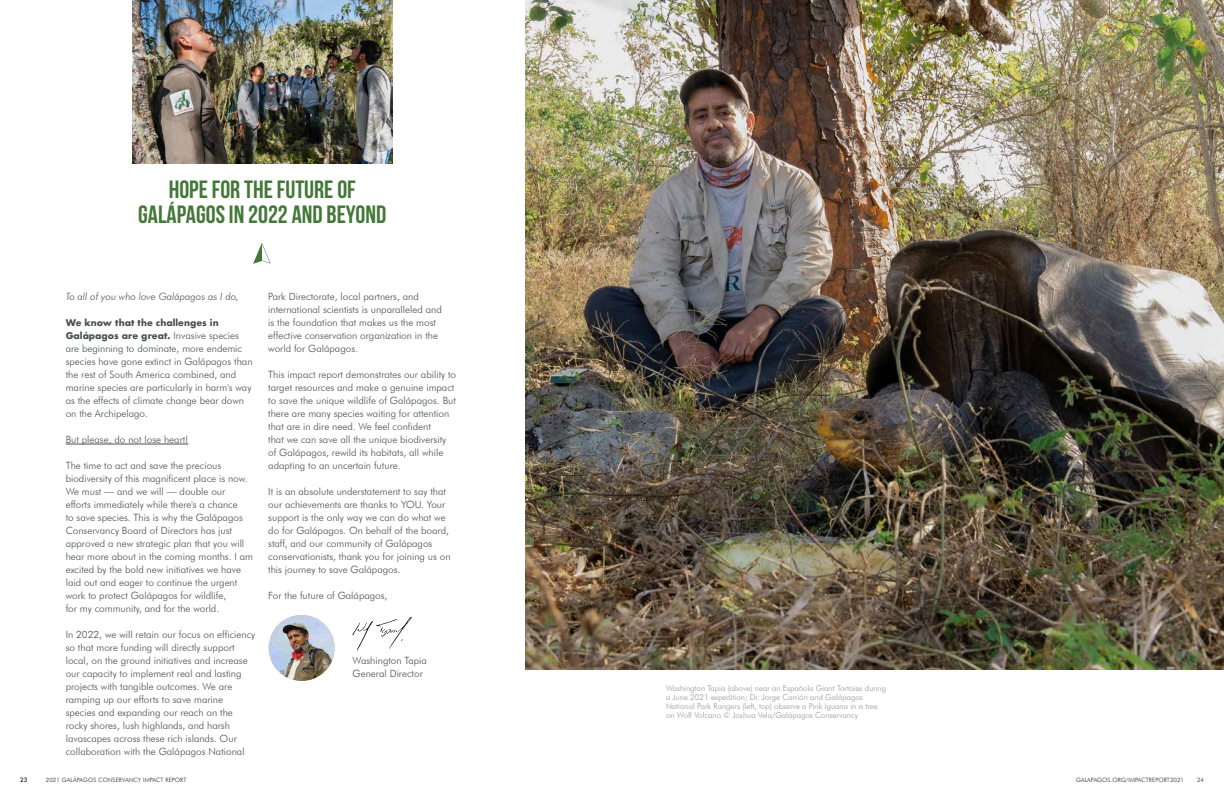
<style>
.page{position:relative;width:1224px;height:792px;background:#fff}
.page>*{position:absolute;margin:0;border:0;box-sizing:border-box;transform-origin:0 0}
.t1{font:700 25px "Bebas Neue";color:#447838}
.t2{font:300 10px/13px "Futura BT";color:#494d51}
.t3{font:italic 300 10px "Futura BT";color:#494d51}
.t4{font:700 9px/13px "Futura";color:#494d51}
.t5{font:300 8px/9px "Futura BT";color:#969696}
.t6{font:300 5.9px "Futura BT";letter-spacing:.02em;color:#231f20}
.t7{font:500 5.9px "Futura";color:#231f20}
.s1{font-family:"Futura BT";font-weight:300;font-size:10px}
</style>
<div class="page">
<img style="left:526px;top:0;width:698px;height:669px">
<img style="left:132px;top:0;width:261px;height:163px">
<svg style="left:253px;top:243px;width:18px;height:21px"></svg>
<hr style="left:66px;top:444px;width:122px;height:1px;background:#494d51">
<img style="left:269px;top:615px;width:66px;height:66px;border-radius:33px">
<svg style="left:352px;top:617px;width:60px;height:34px"></svg>
<p class="t1" style="left:169px;top:175px;width:189px">HOPE FOR THE FUTURE OF</p>
<p class="t1" style="left:138px;top:200px;width:250px">GALÁPAGOS IN 2022 AND BEYOND</p>
<p class="t3" style="left:66px;top:290px;width:175px">To all of you who love Galápagos as I do,</p>
<p class="t4" style="left:66px;top:316px;width:175px">We know that the challenges in<br>Galápagos are great. <span class="s1">Invasive species</span></p>
<p class="t2" style="left:66px;top:342px;width:188px">are beginning to dominate, more endemic species have gone extinct in Galápagos than the rest of South America combined, and marine species are particularly in harm's way as the effects of climate change bear down on the Archipelago.</p>
<p class="t2" style="left:66px;top:433px;width:124px">But please, do not lose heart!</p>
<p class="t2" style="left:66px;top:459px;width:189px">The time to act and save the precious biodiversity of this magnificent place is now.<br>We must — and we will — double our<br>efforts immediately while there's a chance<br>to save species. This is why the Galápagos Conservancy Board of Directors has just approved a new strategic plan that you will hear more about in the coming months. I am excited by the bold new initiatives we have laid out and eager to continue the urgent work to protect Galápagos for wildlife,</p>
<p class="t2" style="left:66px;top:602px;width:155px">for my community, and for the world.</p>
<p class="t2" style="left:66px;top:628px;width:191px">In 2022, we will retain our focus on efficiency so that more funding will directly support local, on the ground initiatives and increase our capacity to implement real and lasting projects with tangible outcomes. We are ramping up our efforts to save marine species and expanding our reach on the rocky shores, lush highlands, and harsh lavascapes across these rich islands. Our collaboration with the Galápagos National</p>
<p class="t2" style="left:268px;top:290px;width:175px">Park Directorate, local partners, and international scientists is unparalleled and is the foundation that makes us the most effective conservation organization in the world for Galápagos.</p>
<p class="t2" style="left:268px;top:368px;width:189px">This impact report demonstrates our ability to target resources and make a genuine impact to save the unique wildlife of Galápagos. But there are many species waiting for attention that are in dire need. We feel confident<br>that we can save all the unique biodiversity of Galápagos, rewild its habitats, all while adapting to an uncertain future.</p>
<p class="t2" style="left:268px;top:485px;width:184px">It is an absolute understatement to say that our achievements are thanks to YOU. Your support is the only way we can do what we do for Galápagos. On behalf of the board, staff, and our community of Galápagos conservationists, thank you for joining us on this journey to save Galápagos.</p>
<p class="t2" style="left:268px;top:589px;width:121px">For the future of Galápagos,</p>
<p class="t2" style="left:353px;top:654px;width:76px">Washington Tapia</p>
<p class="t2" style="left:353px;top:667px;width:72px">General Director</p>
<p class="t5" style="left:666px;top:683px;width:222px">Washington Tapia (above) near an Española Giant Tortoise during a June 2021 expedition; Dr. Jorge Carrión and Galápagos National Park Rangers (left, top) observe a Pink Iguana in a tree on Wolf Volcano © Joshua Vela/Galápagos Conservancy</p>
<p class="t7" style="left:20px;top:776px;width:9px">23</p>
<p class="t6" style="left:46px;top:776px;width:142px">2021 GALÁPAGOS CONSERVANCY IMPACT REPORT</p>
<p class="t6" style="left:1076px;top:776px;width:109px">GALAPAGOS.ORG/IMPACTREPORT2021</p>
<p class="t6" style="left:1197px;top:776px;width:8px">24</p>
</div>
